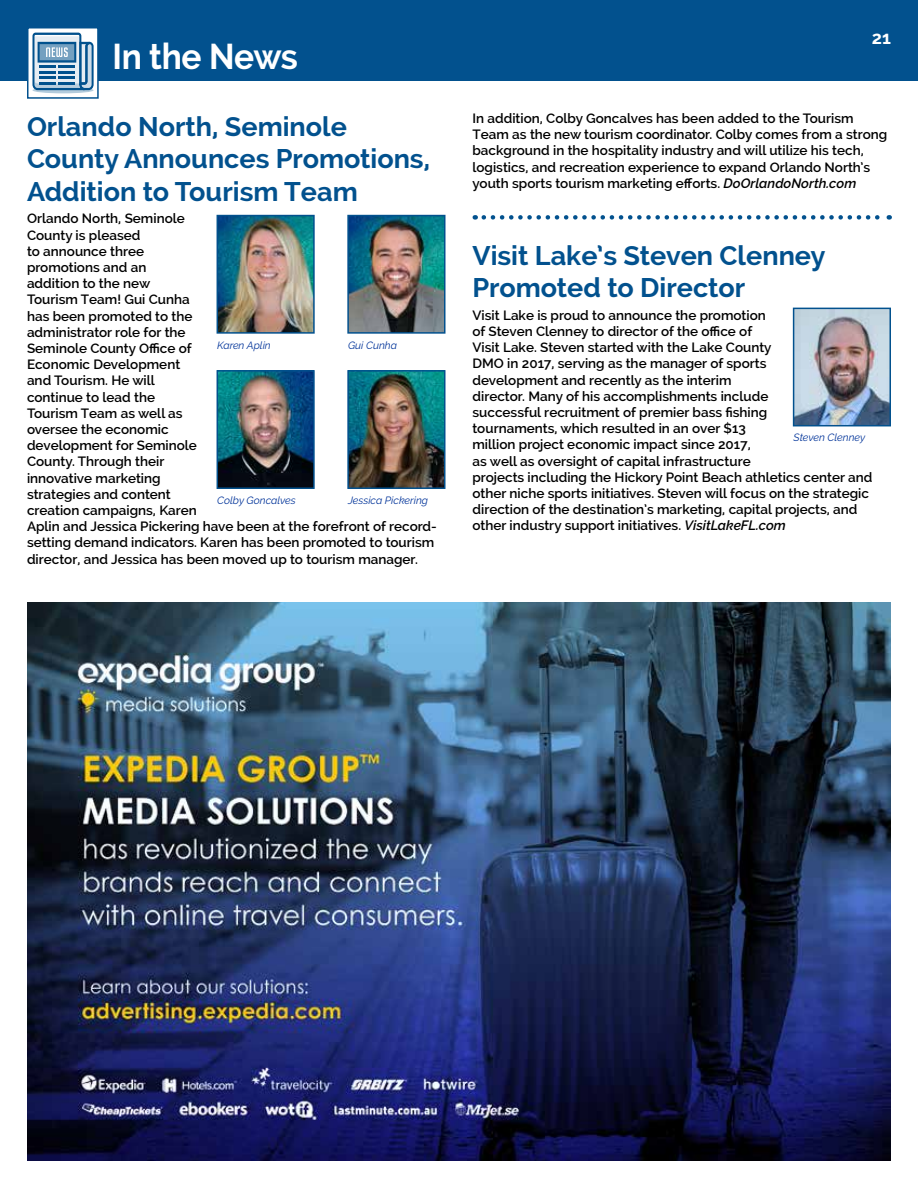
<style>
.page{position:relative;width:918px;height:1188px;background:#fff}
.page>*{position:absolute;margin:0;border:0;box-sizing:border-box;transform-origin:0 0}
.t1{font:700 36px "Raleway";letter-spacing:-.01em;color:#fff;scale:.93 1}
.t2{font:700 27px/32.4px "Raleway";color:#02518e}
.t3{font:700 18px "Raleway";color:#fff}
.t4{font:600 13.5px/16.2px "Raleway";color:#000}
.t5{font:italic 10.5px "Raleway";color:#039}
.s1{font-style:italic}
</style>
<div class="page">
<div style="left:0;top:0;width:918px;height:81px;background:#02518e"></div>
<div style="left:28px;top:28px;width:70px;height:70px;background:#fff"></div>
<svg style="left:32px;top:33px;width:62px;height:60px;background:#83a9c6"></svg>
<div style="left:27px;top:27px;width:72px;height:72px;border:2px solid #02518e"></div>
<img style="left:796px;top:311px;width:92px;height:112px">
<div style="left:793px;top:308px;width:98px;height:118px;border:2px solid #02518e"></div>
<img style="left:220px;top:373px;width:92px;height:113px">
<div style="left:217px;top:370px;width:98px;height:119px;border:2px solid #02518e"></div>
<img style="left:350px;top:373px;width:93px;height:113px">
<div style="left:347px;top:370px;width:99px;height:119px;border:2px solid #02518e"></div>
<img style="left:220px;top:218px;width:92px;height:113px">
<div style="left:217px;top:215px;width:98px;height:119px;border:2px solid #02518e"></div>
<img style="left:350px;top:218px;width:93px;height:113px">
<div style="left:347px;top:215px;width:99px;height:119px;border:2px solid #02518e"></div>
<img style="left:27px;top:602px;width:864px;height:559px">
<svg style="left:484px;top:215px;width:406px;height:5px"></svg>
<h1 class="t1" style="left:113px;top:36px;width:201px">In the News</h1>
<h2 class="t2" style="left:27px;top:110px;width:405px">Orlando North, Seminole<br>County Announces Promotions,<br>Addition to Tourism Team</h2>
<p class="t4" style="left:27px;top:211px;width:411px">Orlando North, Seminole<br>County is pleased<br>to announce three<br>promotions and an<br>addition to the new<br>Tourism Team! Gui Cunha<br>has been promoted to the<br>administrator role for the<br>Seminole County Office of<br>Economic Development<br>and Tourism. He will<br>continue to lead the<br>Tourism Team as well as<br>oversee the economic<br>development for Seminole<br>County. Through their<br>innovative marketing<br>strategies and content<br>creation campaigns, Karen<br>Aplin and Jessica Pickering have been at the forefront of record&shy;setting demand indicators. Karen has been promoted to tourism director, and Jessica has been moved up to tourism manager.</p>
<p class="t5" style="left:217px;top:339px;width:55px">Karen Aplin</p>
<p class="t5" style="left:348px;top:339px;width:50px">Gui Cunha</p>
<p class="t5" style="left:217px;top:494px;width:80px">Colby Goncalves</p>
<p class="t5" style="left:348px;top:494px;width:82px">Jessica Pickering</p>
<h3 class="t3" style="left:872px;top:27px;width:21px">21</h3>
<p class="t4" style="left:472px;top:110px;width:416px">In addition, Colby Goncalves has been added to the Tourism Team as the new tourism coordinator. Colby comes from a strong background in the hospitality industry and will utilize his tech, logistics, and recreation experience to expand Orlando North’s youth sports tourism marketing efforts. <span class="s1">DoOrlandoNorth.com</span></p>
<h2 class="t2" style="left:472px;top:239px;width:354px">Visit Lake’s Steven Clenney<br>Promoted to Director</h2>
<p class="t4" style="left:472px;top:307px;width:401px">Visit Lake is proud to announce the promotion<br>of Steven Clenney to director of the office of<br>Visit Lake. Steven started with the Lake County<br>DMO in 2017, serving as the manager of sports<br>development and recently as the interim<br>director. Many of his accomplishments include<br>successful recruitment of premier bass fishing<br>tournaments, which resulted in an over $13<br>million project economic impact since 2017,<br>as well as oversight of capital infrastructure<br>projects including the Hickory Point Beach athletics center and other niche sports initiatives. Steven will focus on the strategic direction of the destination’s marketing, capital projects, and other industry support initiatives. <span class="s1">VisitLakeFL.com</span></p>
<p class="t5" style="left:794px;top:432px;width:73px">Steven Clenney</p>
</div>
